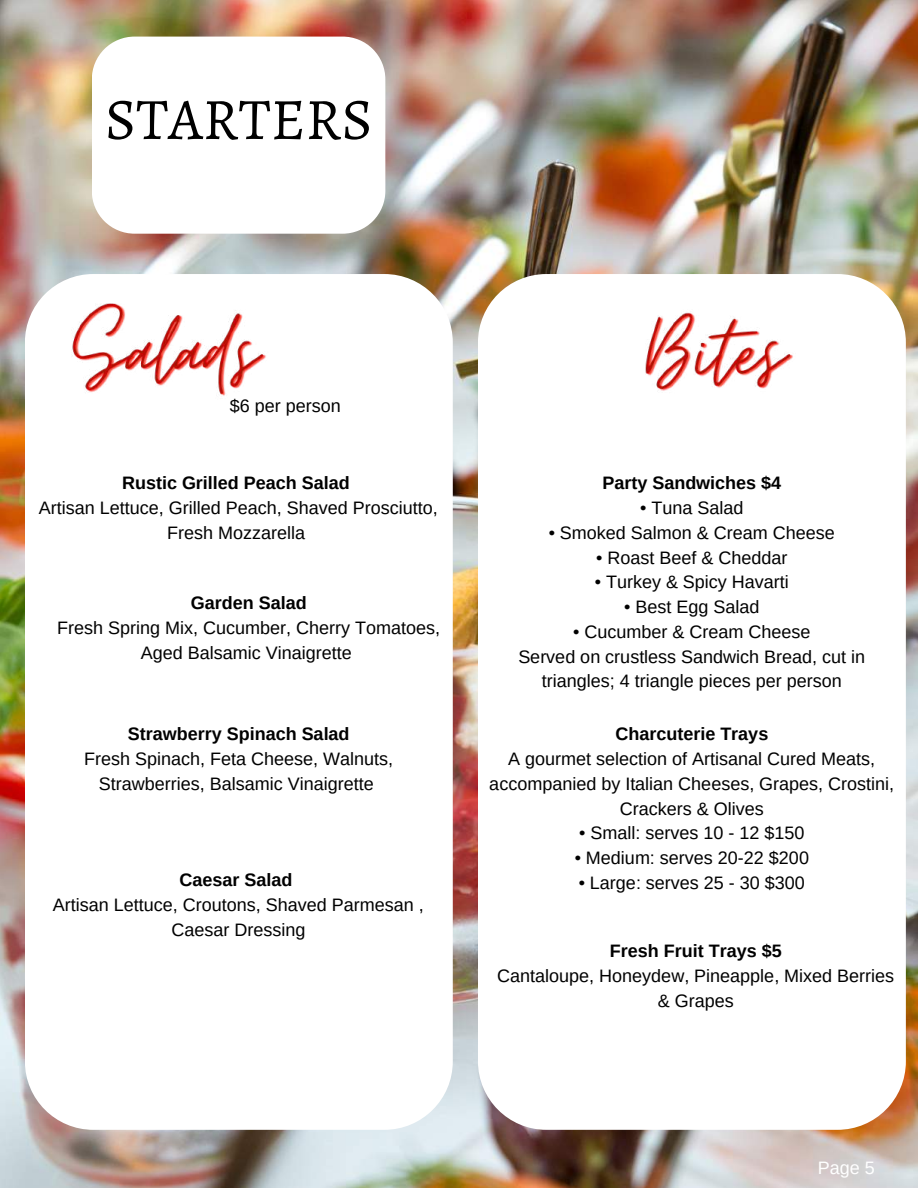
<style>
.page{position:relative;width:918px;height:1188px;background:#fff}
.page>*{position:absolute;margin:0;border:0;box-sizing:border-box;transform-origin:0 0}
.t1{font:58.8px "Alegreya SC";color:#000}
.t2{font:18px/24.8px "Arimo";color:#000;text-align:center}
.t3{font:700 18px "Arimo";color:#000}
.t4{font:18px "Arimo";color:#fff}
</style>
<div class="page">
<img style="left:0;top:0;width:918px;height:1188px">
<svg style="left:92px;top:37px;width:293px;height:197px"></svg>
<div style="left:25px;top:274px;width:428px;height:856px;background:#fff;border-radius:68px"></div>
<div style="left:478px;top:274px;width:428px;height:856px;background:#fff;border-radius:68px"></div>
<img style="left:72px;top:303px;width:194px;height:93px">
<img style="left:645px;top:312px;width:148px;height:79px">
<h1 class="t1" style="left:105px;top:79px;width:269px">STARTERS</h1>
<p class="t2" style="left:230px;top:393px;width:113px">$6 per person</p>
<p class="t3" style="left:122px;top:473px;width:229px">Rustic Grilled Peach Salad</p>
<p class="t2" style="left:39px;top:495px;width:400px">Artisan Lettuce, Grilled Peach, Shaved Prosciutto,<br>Fresh Mozzarella</p>
<p class="t3" style="left:191px;top:593px;width:117px">Garden Salad</p>
<p class="t2" style="left:57px;top:615px;width:384px">Fresh Spring Mix, Cucumber, Cherry Tomatoes,<br>Aged Balsamic Vinaigrette</p>
<p class="t3" style="left:128px;top:724px;width:223px">Strawberry Spinach Salad</p>
<p class="t2" style="left:84px;top:747px;width:310px">Fresh Spinach, Feta Cheese, Walnuts,<br>Strawberries, Balsamic Vinaigrette</p>
<p class="t3" style="left:180px;top:870px;width:114px">Caesar Salad</p>
<p class="t2" style="left:53px;top:893px;width:372px">Artisan Lettuce, Croutons, Shaved Parmesan ,<br>Caesar Dressing</p>
<p class="t3" style="left:602px;top:473px;width:180px">Party Sandwiches $4</p>
<p class="t2" style="left:640px;top:495px;width:105px">• Tuna Salad</p>
<p class="t2" style="left:549px;top:520px;width:288px">• Smoked Salmon &amp; Cream Cheese</p>
<p class="t2" style="left:596px;top:545px;width:193px">• Roast Beef &amp; Cheddar</p>
<p class="t2" style="left:595px;top:570px;width:196px">• Turkey &amp; Spicy Havarti</p>
<p class="t2" style="left:624px;top:594px;width:137px">• Best Egg Salad</p>
<p class="t2" style="left:518px;top:619px;width:348px">• Cucumber &amp; Cream Cheese<br>Served on crustless Sandwich Bread, cut in triangles; 4 triangle pieces per person</p>
<p class="t3" style="left:615px;top:724px;width:154px">Charcuterie Trays</p>
<p class="t2" style="left:489px;top:747px;width:406px">A gourmet selection of Artisanal Cured Meats, accompanied by Italian Cheeses, Grapes, Crostini,<br>Crackers &amp; Olives</p>
<p class="t2" style="left:579px;top:821px;width:227px">• Small: serves 10 - 12 $150</p>
<p class="t2" style="left:575px;top:846px;width:236px">• Medium: serves 20-22 $200</p>
<p class="t2" style="left:579px;top:870px;width:228px">• Large: serves 25 - 30 $300</p>
<p class="t3" style="left:610px;top:941px;width:174px">Fresh Fruit Trays $5</p>
<p class="t2" style="left:497px;top:963px;width:398px">Cantaloupe, Honeydew, Pineapple, Mixed Berries &amp; Grapes</p>
<p class="t4" style="left:818px;top:1157px;width:59px">Page 5</p>
</div>
